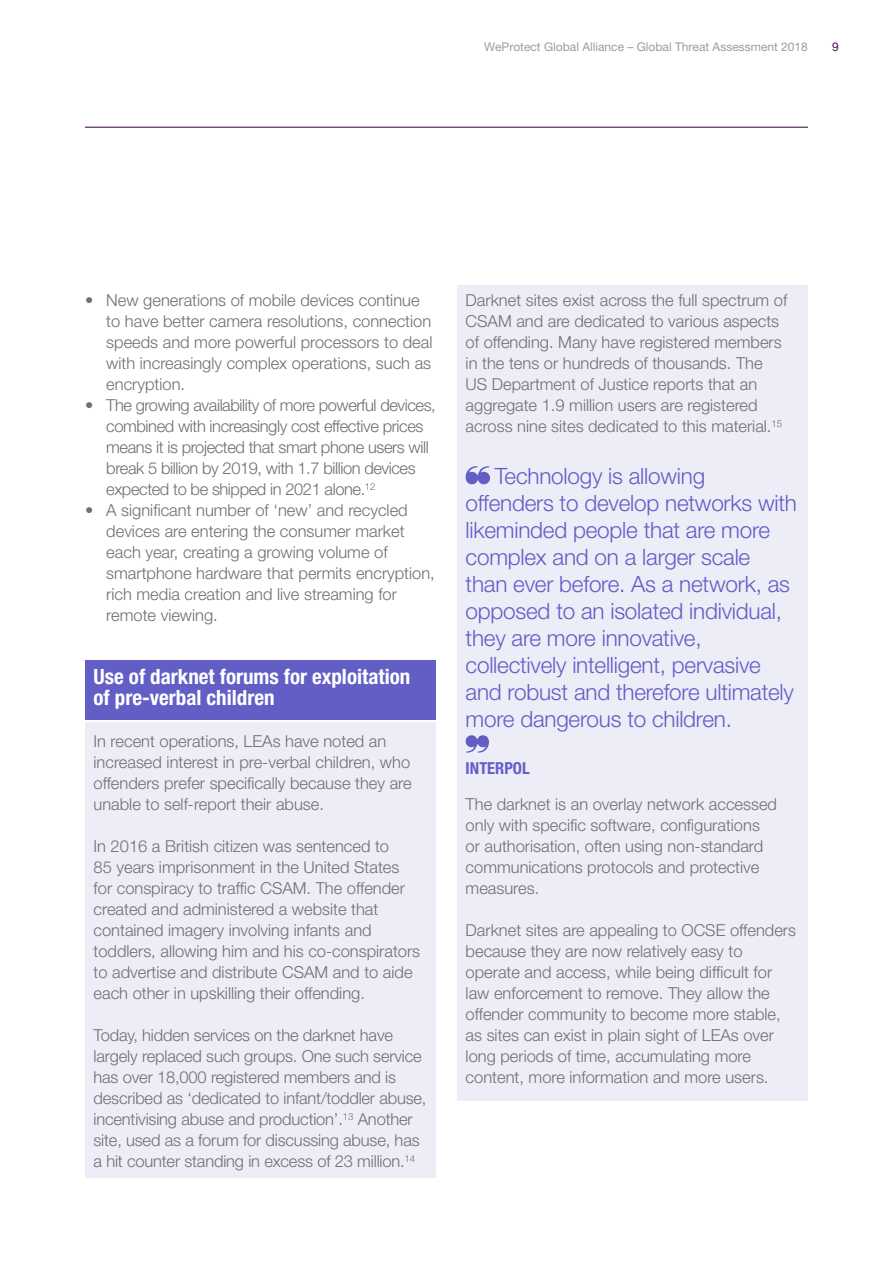
<style>
.page{position:relative;width:893px;height:1263px;background:#fff}
.page>*{position:absolute;margin:0;border:0;box-sizing:border-box;transform-origin:0 0}
.Case_Study_body{font:300 22.5px/27px "Helvetica Neue LT Pro";letter-spacing:-.01em;color:#635dc6}
.Case_study_header{font:700 condensed 21px/21px "Helvetica Neue LT Pro";color:#fff}
.Case_Study_body-2{font:300 16.5px/21px "Helvetica Neue LT Pro";color:#706f6f}
.Case_Study_body-3{font:300 16.5px/21px "Helvetica Neue LT Pro";letter-spacing:-.025em;color:#706f6f}
.Case_Study_body-4{font:700 condensed 16.5px "Helvetica Neue LT Pro";color:#635dc6}
.t1{font:12px "Helvetica Neue LT Pro";color:#9d9d9c}
.t2{font:12px "Helvetica Neue LT Pro";color:#461653}
</style>
<div class="page">
<hr style="left:85px;top:127px;width:723px;height:1px;background:#461653">
<div style="left:457px;top:285px;width:351px;height:185px;background:#ecedf7"></div>
<div style="left:457px;top:455px;width:351px;height:291px;background:#ecedf7"></div>
<div style="left:457px;top:721px;width:351px;height:70px;background:#ecedf7"></div>
<div style="left:457px;top:785px;width:351px;height:126px;background:#ecedf7"></div>
<div style="left:457px;top:911px;width:351px;height:189px;background:#ecedf7"></div>
<svg style="left:466px;top:466px;width:24px;height:18px"></svg>
<svg style="left:466px;top:735px;width:23px;height:18px"></svg>
<div style="left:85px;top:661px;width:351px;height:59px;background:#635dc6"></div>
<div style="left:85px;top:722px;width:351px;height:105px;background:#ecedf7"></div>
<div style="left:85px;top:827px;width:351px;height:189px;background:#ecedf7"></div>
<div style="left:85px;top:1016px;width:351px;height:162px;background:#ecedf7"></div>
<p class="t1" style="left:484px;top:40px;width:325px">WeProtect Global Alliance – Global Threat Assessment 2018</p>
<p class="t2" style="left:832px;top:40px;width:8px">9</p>
<p class="Case_Study_body-2" style="left:106px;top:289px;width:328px;text-indent:-21px">• New generations of mobile devices continue to have better camera resolutions, connection speeds and more powerful processors to deal with increasingly complex operations, such as encryption.</p>
<p class="Case_Study_body-3" style="left:106px;top:394px;width:331px;text-indent:-21px">• The growing availability of more powerful devices, combined with increasingly cost effective prices means it is projected that smart phone users will break 5 billion by 2019, with 1.7 billion devices expected to be shipped in 2021 alone.<sup>12</sup></p>
<p class="Case_Study_body-2" style="left:106px;top:499px;width:330px;text-indent:-21px">• A significant number of ‘new’ and recycled devices are entering the consumer market each year, creating a growing volume of smartphone hardware that permits encryption, rich media creation and live streaming for remote viewing.</p>
<p class="Case_study_header" style="left:94px;top:666px;width:318px">Use of darknet forums for exploitation of pre-verbal children</p>
<p class="Case_Study_body-2" style="left:94px;top:730px;width:320px">In recent operations, LEAs have noted an increased interest in pre-verbal children, who offenders prefer specifically because they are unable to self-report their abuse.</p>
<p class="Case_Study_body-2" style="left:94px;top:835px;width:328px">In 2016 a British citizen was sentenced to<br>85 years imprisonment in the United States for conspiracy to traffic CSAM. The offender created and administered a website that contained imagery involving infants and toddlers, allowing him and his co-conspirators to advertise and distribute CSAM and to aide each other in upskilling their offending.</p>
<p class="Case_Study_body-2" style="left:94px;top:1024px;width:335px">Today, hidden services on the darknet have largely replaced such groups. One such service has over 18,000 registered members and is described as ‘dedicated to infant/toddler abuse, incentivising abuse and production’.<sup>13</sup> Another site, used as a forum for discussing abuse, has a hit counter standing in excess of 23 million.<sup>14</sup></p>
<p class="Case_Study_body-2" style="left:466px;top:289px;width:323px">Darknet sites exist across the full spectrum of CSAM and are dedicated to various aspects of offending. Many have registered members in the tens or hundreds of thousands. The US Department of Justice reports that an aggregate 1.9 million users are registered across nine sites dedicated to this material.<sup>15</sup></p>
<p class="Case_Study_body" style="left:466px;top:462px;width:333px;text-indent:29px">Technology is allowing offenders to develop networks with likeminded people that are more complex and on a larger scale than ever before. As a network, as opposed to an isolated individual, they are more innovative, collectively intelligent, pervasive and robust and therefore ultimately more dangerous to children.</p>
<p class="Case_Study_body-4" style="left:466px;top:758px;width:66px">INTERPOL</p>
<p class="Case_Study_body-2" style="left:466px;top:793px;width:313px">The darknet is an overlay network accessed only with specific software, configurations or authorisation, often using non-standard communications protocols and protective measures.</p>
<p class="Case_Study_body-2" style="left:466px;top:919px;width:332px">Darknet sites are appealing to OCSE offenders because they are now relatively easy to operate and access, while being difficult for law enforcement to remove. They allow the offender community to become more stable, as sites can exist in plain sight of LEAs over long periods of time, accumulating more content, more information and more users.</p>
</div>
